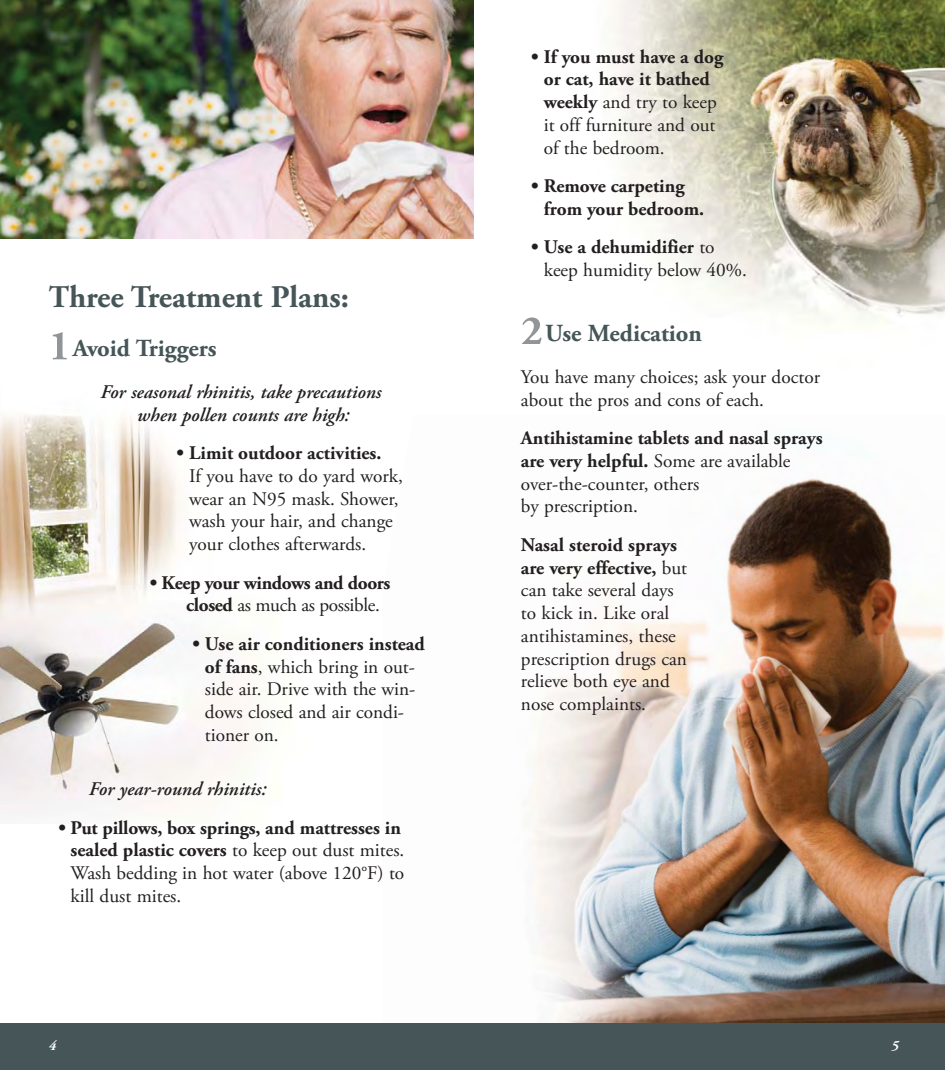
<style>
.page{position:relative;width:945px;height:1070px;background:#fff}
.page>*{position:absolute;margin:0;border:0;box-sizing:border-box;transform-origin:0 0}
.t1{font:700 31.5px "Adobe Garamond Pro";color:#465557}
.t2{font:700 24.5px "Adobe Garamond Pro";color:#465557}
.t3{font:19.25px/22.8px "Adobe Garamond Pro";color:#231f20}
.t4{font:italic 600 19.25px/22.8px "Adobe Garamond Pro";color:#231f20;text-align:center}
.t5{font:700 19.25px/22.8px "Adobe Garamond Pro";color:#231f20}
.t6{font:700 19.25px/22.8px "Adobe Garamond Pro";letter-spacing:-.02em;color:#231f20}
.t7{font:italic 700 14px "Adobe Garamond Pro";color:#fff}
.s1{font-weight:400}
.s2{font-weight:700}
</style>
<div class="page">
<img style="left:529px;top:478px;width:416px;height:545px">
<img style="left:610px;top:0;width:335px;height:325px">
<img style="left:0;top:415px;width:269px;height:400px">
<div style="left:474px;top:1023px;width:471px;height:47px;background:#465557"></div>
<svg style="left:522px;top:317px;width:20px;height:27px"></svg>
<div style="left:0;top:1023px;width:474px;height:47px;background:#465557"></div>
<svg style="left:53px;top:332px;width:14px;height:27px"></svg>
<img style="left:0;top:0;width:474px;height:238px">
<h1 class="t1" style="left:49px;top:284px;width:302px">Three Treatment Plans:</h1>
<p class="t2" style="left:73px;top:338px;width:145px">Avoid Triggers</p>
<p class="t4" style="left:100px;top:382px;width:283px">For seasonal rhinitis, take precautions when pollen counts are high:</p>
<p class="t5" style="left:177px;top:443px;width:206px">• Limit outdoor activities.</p>
<p class="t3" style="left:189px;top:466px;width:215px">If you have to do yard work, wear an N95 mask. Shower, wash your hair, and change your clothes afterwards.</p>
<p class="t6" style="left:186px;top:573px;width:206px;text-indent:-36px">• Keep your windows and doors closed <span class="s1">as much as possible.</span></p>
<p class="t3" style="left:205px;top:634px;width:221px;text-indent:-13px"><span class="s2">• Use air conditioners instead of fans</span>, which bring in out&shy;side air. Drive with the win&shy;dows closed and air condi&shy;tioner on.</p>
<p class="t4" style="left:89px;top:779px;width:179px">For year-round rhinitis:</p>
<p class="t3" style="left:71px;top:818px;width:335px;text-indent:-12px"><span class="s2">• Put pillows, box springs, and mattresses in sealed plastic covers</span> to keep out dust mites.<br>Wash bedding in hot water (above 120°F) to kill dust mites.</p>
<p class="t7" style="left:49px;top:1037px;width:9px">4</p>
<p class="t3" style="left:544px;top:47px;width:181px;text-indent:-13px"><span class="s2">• If you must have a dog or cat, have it bathed weekly</span> and try to keep it off furniture and out of the bedroom.</p>
<p class="t5" style="left:544px;top:176px;width:162px;text-indent:-13px">• Remove carpeting from your bedroom.</p>
<p class="t3" style="left:544px;top:238px;width:205px;text-indent:-13px"><span class="s2">• Use a dehumidifier</span> to keep humidity below 40%.</p>
<p class="t2" style="left:545px;top:323px;width:159px">Use Medication</p>
<p class="t3" style="left:521px;top:367px;width:301px">You have many choices; ask your doctor about the pros and cons of each.</p>
<p class="t3" style="left:521px;top:428px;width:303px"><span class="s2">Antihistamine tablets and nasal sprays are very helpful.</span> Some are available over-the-counter, others<br>by prescription.</p>
<p class="t3" style="left:521px;top:535px;width:168px"><span class="s2">Nasal steroid sprays are very effective,</span> but can take several days to kick in. Like oral antihistamines, these prescription drugs can relieve both eye and nose complaints.</p>
<p class="t7" style="left:891px;top:1037px;width:9px">5</p>
</div>
